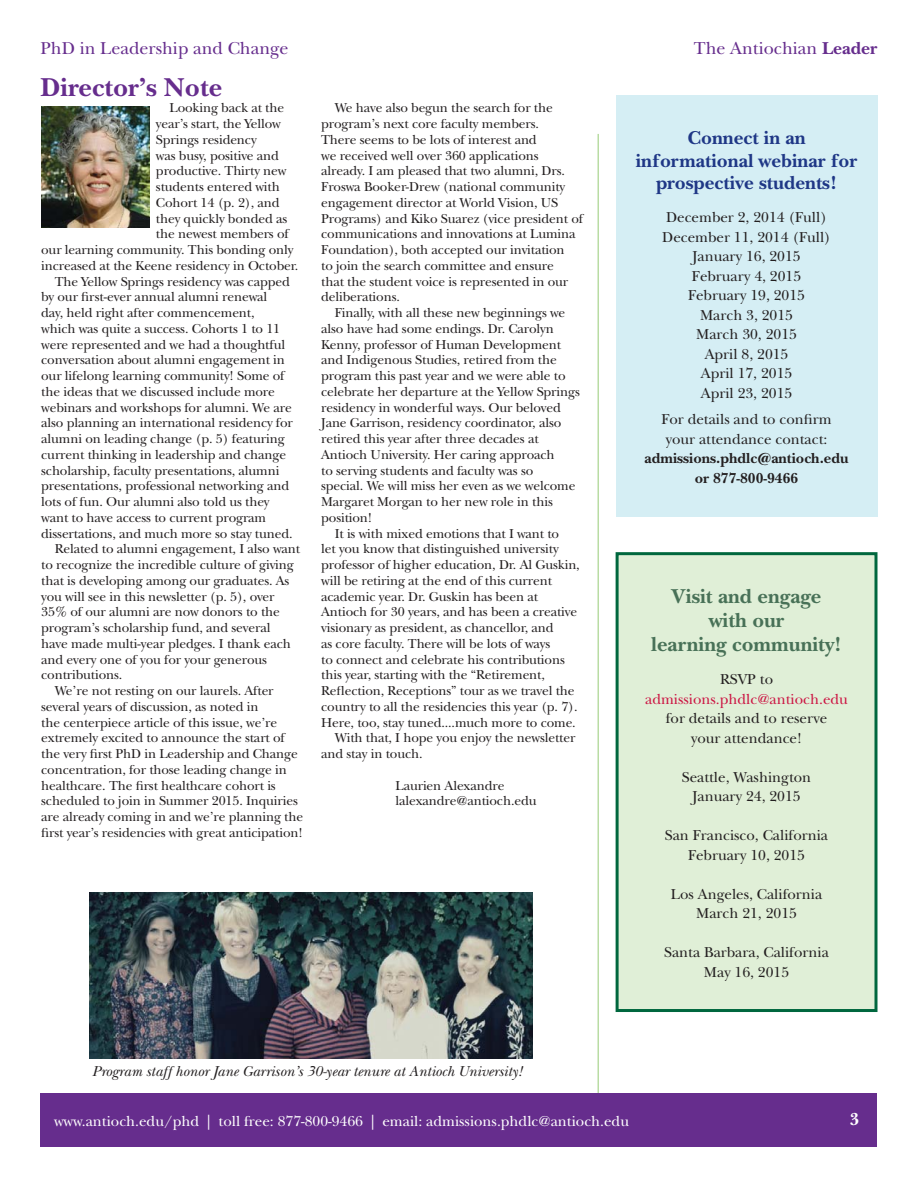
<style>
.page{position:relative;width:918px;height:1188px;background:#fff}
.page>*{position:absolute;margin:0;border:0;box-sizing:border-box;transform-origin:0 0}
.t1{font:700 27px "New Baskerville";color:#662d8d}
.t2{font:700 21px/24px "New Baskerville";color:#487157;text-align:center}
.t3{font:700 19.5px/22.5px "New Baskerville";color:#1f3786;text-align:center}
.t4{font:18px "New Baskerville";color:#662d8d}
.t5{font:700 18px "New Baskerville";color:#fff}
.t6{font:15px/19.5px "New Baskerville";color:#231f20;text-align:center}
.t7{font:15px "New Baskerville";color:#fff}
.t8{font:italic 15px "New Baskerville";color:#231f20}
.t9{font:700 15px/19.5px "New Baskerville";color:#231f20;text-align:center}
.t10{font:15px "New Baskerville";color:#cc1543}
.t11{font:13.5px/15.8px "New Baskerville";letter-spacing:-.01em;color:#231f20}
.s1{font-weight:700}
</style>
<div class="page">
<hr style="left:319px;top:134px;width:1px;height:966px;background:#b9dca4">
<hr style="left:597px;top:134px;width:2px;height:966px;background:#b9dca4">
<div style="left:40px;top:1094px;width:838px;height:54px;background:#662d8d"></div>
<div style="left:303px;top:843px;width:36px;height:250px;background:#fff"></div>
<div style="left:41px;top:103px;width:542px;height:744px;background:#fff"></div>
<img style="left:41px;top:106px;width:108px;height:122px">
<img style="left:89px;top:893px;width:443px;height:165px">
<div style="left:616px;top:95px;width:262px;height:422px;background:#d5eef4"></div>
<div style="left:617px;top:554px;width:259px;height:457px;background:#e0efd7"></div>
<div style="left:616px;top:552px;width:262px;height:460px;border:3px solid #00673e"></div>
<h3 class="t4" style="left:40px;top:41px;width:250px">PhD in Leadership and Change</h3>
<h3 class="t4" style="left:694px;top:41px;width:185px">The Antiochian <span class="s1">Leader</span></h3>
<h1 class="t1" style="left:40px;top:78px;width:183px">Director’s Note</h1>
<p class="t11" style="left:169px;top:102px;width:116px">Looking back at the</p>
<p class="t11" style="left:156px;top:117px;width:126px">year’s start, the Yellow</p>
<p class="t11" style="left:156px;top:133px;width:102px">Springs residency</p>
<p class="t11" style="left:156px;top:149px;width:125px">was busy, positive and</p>
<p class="t11" style="left:156px;top:165px;width:132px">productive. Thirty new</p>
<p class="t11" style="left:156px;top:180px;width:125px">students entered with</p>
<p class="t11" style="left:156px;top:196px;width:125px">Cohort 14 (p. 2), and</p>
<p class="t11" style="left:156px;top:212px;width:133px">they quickly bonded as</p>
<p class="t11" style="left:156px;top:228px;width:134px">the newest members of</p>
<p class="t11" style="left:41px;top:243px;width:254px">our learning community. This bonding only</p>
<p class="t11" style="left:41px;top:259px;width:259px">increased at the Keene residency in October.</p>
<p class="t11" style="left:55px;top:275px;width:237px">The Yellow Springs residency was capped</p>
<p class="t11" style="left:41px;top:291px;width:228px">by our first-ever annual alumni renewal</p>
<p class="t11" style="left:41px;top:306px;width:215px">day, held right after commencement,</p>
<p class="t11" style="left:41px;top:322px;width:241px">which was quite a success. Cohorts 1 to 11</p>
<p class="t11" style="left:41px;top:338px;width:245px">were represented and we had a thoughtful</p>
<p class="t11" style="left:41px;top:354px;width:245px">conversation about alumni engagement in</p>
<p class="t11" style="left:41px;top:369px;width:245px">our lifelong learning community! Some of</p>
<p class="t11" style="left:41px;top:385px;width:235px">the ideas that we discussed include more</p>
<p class="t11" style="left:41px;top:401px;width:252px">webinars and workshops for alumni. We are</p>
<p class="t11" style="left:41px;top:417px;width:253px">also planning an international residency for</p>
<p class="t11" style="left:41px;top:432px;width:245px">alumni on leading change (p. 5) featuring</p>
<p class="t11" style="left:41px;top:448px;width:246px">current thinking in leadership and change</p>
<p class="t11" style="left:41px;top:464px;width:240px">scholarship, faculty presentations, alumni</p>
<p class="t11" style="left:41px;top:480px;width:249px">presentations, professional networking and</p>
<p class="t11" style="left:41px;top:495px;width:230px">lots of fun. Our alumni also told us they</p>
<p class="t11" style="left:41px;top:511px;width:227px">want to have access to current program</p>
<p class="t11" style="left:41px;top:527px;width:253px">dissertations, and much more so stay tuned.</p>
<p class="t11" style="left:55px;top:543px;width:247px">Related to alumni engagement, I also want</p>
<p class="t11" style="left:41px;top:558px;width:254px">to recognize the incredible culture of giving</p>
<p class="t11" style="left:41px;top:574px;width:250px">that is developing among our graduates. As</p>
<p class="t11" style="left:41px;top:590px;width:235px">you will see in this newsletter (p. 5), over</p>
<p class="t11" style="left:41px;top:606px;width:240px">35% of our alumni are now donors to the</p>
<p class="t11" style="left:41px;top:621px;width:231px">program’s scholarship fund, and several</p>
<p class="t11" style="left:41px;top:637px;width:251px">have made multi-year pledges. I thank each</p>
<p class="t11" style="left:41px;top:653px;width:227px">and every one of you for your generous</p>
<p class="t11" style="left:41px;top:669px;width:83px">contributions.</p>
<p class="t11" style="left:55px;top:684px;width:220px">We’re not resting on our laurels. After</p>
<p class="t11" style="left:41px;top:700px;width:219px">several years of discussion, as noted in</p>
<p class="t11" style="left:41px;top:716px;width:238px">the centerpiece article of this issue, we’re</p>
<p class="t11" style="left:41px;top:732px;width:245px">extremely excited to announce the start of</p>
<p class="t11" style="left:41px;top:747px;width:258px">the very first PhD in Leadership and Change</p>
<p class="t11" style="left:41px;top:763px;width:247px">concentration, for those leading change in</p>
<p class="t11" style="left:41px;top:779px;width:236px">healthcare. The first healthcare cohort is</p>
<p class="t11" style="left:41px;top:795px;width:258px">scheduled to join in Summer 2015. Inquiries</p>
<p class="t11" style="left:41px;top:810px;width:263px">are already coming in and we’re planning the</p>
<p class="t11" style="left:41px;top:826px;width:263px">first year’s residencies with great anticipation!</p>
<p class="t11" style="left:321px;top:102px;width:263px;text-indent:14px">We have also begun the search for the program’s next core faculty members.<br>There seems to be lots of interest and<br>we received well over 360 applications already. I am pleased that two alumni, Drs.<br>Froswa Booker-Drew (national community engagement director at World Vision, US Programs) and Kiko Suarez (vice president of communications and innovations at Lumina Foundation), both accepted our invitation<br>to join the search committee and ensure<br>that the student voice is represented in our deliberations.</p>
<p class="t11" style="left:335px;top:306px;width:232px">Finally, with all these new beginnings we</p>
<p class="t11" style="left:321px;top:322px;width:234px">also have had some endings. Dr. Carolyn</p>
<p class="t11" style="left:321px;top:338px;width:241px">Kenny, professor of Human Development</p>
<p class="t11" style="left:321px;top:354px;width:237px">and Indigenous Studies, retired from the</p>
<p class="t11" style="left:321px;top:369px;width:246px">program this past year and we were able to</p>
<p class="t11" style="left:321px;top:385px;width:260px">celebrate her departure at the Yellow Springs</p>
<p class="t11" style="left:321px;top:401px;width:241px">residency in wonderful ways. Our beloved</p>
<p class="t11" style="left:321px;top:417px;width:242px">Jane Garrison, residency coordinator, also</p>
<p class="t11" style="left:321px;top:432px;width:219px">retired this year after three decades at</p>
<p class="t11" style="left:321px;top:448px;width:235px">Antioch University. Her caring approach</p>
<p class="t11" style="left:321px;top:464px;width:214px">to serving students and faculty was so</p>
<p class="t11" style="left:321px;top:480px;width:256px">special. We will miss her even as we welcome</p>
<p class="t11" style="left:321px;top:495px;width:233px">Margaret Morgan to her new role in this</p>
<p class="t11" style="left:321px;top:511px;width:53px">position!</p>
<p class="t11" style="left:335px;top:527px;width:226px">It is with mixed emotions that I want to</p>
<p class="t11" style="left:321px;top:543px;width:239px">let you know that distinguished university</p>
<p class="t11" style="left:321px;top:558px;width:260px">professor of higher education, Dr. Al Guskin,</p>
<p class="t11" style="left:321px;top:574px;width:232px">will be retiring at the end of this current</p>
<p class="t11" style="left:321px;top:590px;width:218px">academic year. Dr. Guskin has been at</p>
<p class="t11" style="left:321px;top:606px;width:257px">Antioch for 30 years, and has been a creative</p>
<p class="t11" style="left:321px;top:621px;width:234px">visionary as president, as chancellor, and</p>
<p class="t11" style="left:321px;top:637px;width:231px">as core faculty. There will be lots of ways</p>
<p class="t11" style="left:321px;top:653px;width:245px">to connect and celebrate his contributions</p>
<p class="t11" style="left:321px;top:669px;width:225px">this year, starting with the “Retirement,</p>
<p class="t11" style="left:321px;top:684px;width:255px">Reflection, Receptions” tour as we travel the</p>
<p class="t11" style="left:321px;top:700px;width:258px">country to all the residencies this year (p. 7).</p>
<p class="t11" style="left:321px;top:716px;width:256px">Here, too, stay tuned....much more to come.</p>
<p class="t11" style="left:335px;top:732px;width:242px">With that, I hope you enjoy the newsletter</p>
<p class="t11" style="left:321px;top:747px;width:103px">and stay in touch.</p>
<p class="t11" style="left:395px;top:779px;width:143px">Laurien Alexandre lalexandre@antioch.edu</p>
<p class="t8" style="left:92px;top:1066px;width:431px">Program staff honor Jane Garrison’s 30-year tenure at Antioch University!</p>
<h3 class="t3" style="left:636px;top:129px;width:223px">Connect in an informational webinar for prospective students!</h3>
<p class="t6" style="left:662px;top:210px;width:170px">December 2, 2014 (Full)<br>December 11, 2014 (Full)<br>January 16, 2015<br>February 4, 2015<br>February 19, 2015<br>March 3, 2015<br>March 30, 2015<br>April 8, 2015<br>April 17, 2015<br>April 23, 2015</p>
<p class="t6" style="left:661px;top:411px;width:172px;text-align:left">For details and to confirm your attendance contact:</p>
<p class="t9" style="left:645px;top:450px;width:205px">admissions.phdlc@antioch.edu or 877-800-9466</p>
<h2 class="t2" style="left:651px;top:587px;width:192px">Visit and engage with our<br>learning community!</h2>
<p class="t6" style="left:720px;top:671px;width:55px">RSVP to</p>
<p class="t10" style="left:645px;top:693px;width:204px">admissions.phdlc@antioch.edu</p>
<p class="t6" style="left:666px;top:710px;width:163px">for details and to reserve your attendance!</p>
<p class="t6" style="left:682px;top:769px;width:131px">Seattle, Washington<br>January 24, 2015</p>
<p class="t6" style="left:665px;top:827px;width:165px">San Francisco, California<br>February 10, 2015</p>
<p class="t6" style="left:671px;top:886px;width:153px">Los Angeles, California<br>March 21, 2015</p>
<p class="t6" style="left:664px;top:944px;width:166px">Santa Barbara, California<br>May 16, 2015</p>
<p class="t7" style="left:54px;top:1116px;width:577px">www.antioch.edu/phd | toll free: 877-800-9466 | email: admissions.phdlc@antioch.edu</p>
<h3 class="t5" style="left:850px;top:1113px;width:11px">3</h3>
</div>
